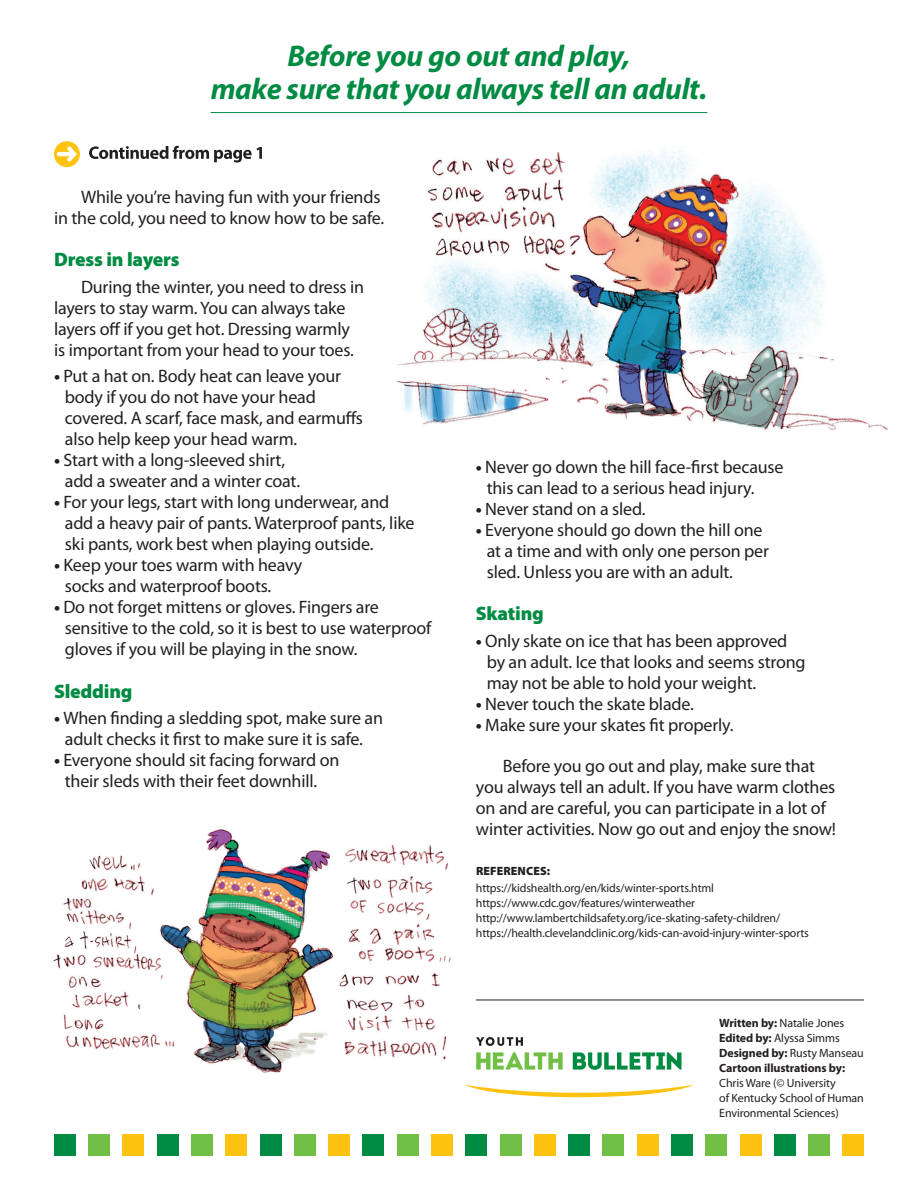
<style>
.page{position:relative;width:918px;height:1188px;background:#fff}
.page>*{position:absolute;margin:0;border:0;box-sizing:border-box;transform-origin:0 0}
.Pullout_Top{font:italic 700 30px/33px "Myriad Pro";letter-spacing:-.015em;color:#008b43;text-align:center}
.Small_Headers{font:900 19.5px "Myriad Pro";letter-spacing:-.01em;color:#008b43}
.Body_Copy{font:18px/21px "Myriad Pro";letter-spacing:-.01em;color:#231f20}
.Source_1{font:12px/15px "Myriad Pro";letter-spacing:-.01em;color:#231f20}
.Sources_Header{font:900 12px "Myriad Pro";letter-spacing:.01em;color:#231f20}
.s1{font-weight:700}
</style>
<div class="page">
<hr style="left:476px;top:1000px;width:388px;height:1px;background:#231f20">
<svg style="left:466px;top:1085px;width:227px;height:12px"></svg>
<svg style="left:573px;top:1052px;width:109px;height:18px"></svg>
<svg style="left:476px;top:1037px;width:87px;height:33px"></svg>
<div style="left:54px;top:1134px;width:22px;height:22px;background:#008b43"></div>
<div style="left:88px;top:1134px;width:22px;height:22px;background:#71bf44"></div>
<div style="left:123px;top:1134px;width:21px;height:22px;background:#fec210"></div>
<div style="left:157px;top:1134px;width:22px;height:22px;background:#008b43"></div>
<div style="left:191px;top:1134px;width:22px;height:22px;background:#71bf44"></div>
<div style="left:226px;top:1134px;width:21px;height:22px;background:#fec210"></div>
<div style="left:260px;top:1134px;width:21px;height:22px;background:#008b43"></div>
<div style="left:294px;top:1134px;width:22px;height:22px;background:#71bf44"></div>
<div style="left:328px;top:1134px;width:22px;height:22px;background:#fec210"></div>
<div style="left:363px;top:1134px;width:21px;height:22px;background:#008b43"></div>
<div style="left:397px;top:1134px;width:22px;height:22px;background:#71bf44"></div>
<div style="left:431px;top:1134px;width:22px;height:22px;background:#fec210"></div>
<div style="left:466px;top:1134px;width:21px;height:22px;background:#008b43"></div>
<div style="left:500px;top:1134px;width:21px;height:22px;background:#71bf44"></div>
<div style="left:534px;top:1134px;width:22px;height:22px;background:#fec210"></div>
<div style="left:568px;top:1134px;width:22px;height:22px;background:#008b43"></div>
<div style="left:603px;top:1134px;width:21px;height:22px;background:#71bf44"></div>
<div style="left:637px;top:1134px;width:22px;height:22px;background:#fec210"></div>
<div style="left:671px;top:1134px;width:22px;height:22px;background:#008b43"></div>
<div style="left:706px;top:1134px;width:21px;height:22px;background:#71bf44"></div>
<div style="left:740px;top:1134px;width:21px;height:22px;background:#fec210"></div>
<div style="left:774px;top:1134px;width:22px;height:22px;background:#008b43"></div>
<div style="left:808px;top:1134px;width:22px;height:22px;background:#71bf44"></div>
<div style="left:842px;top:1134px;width:22px;height:22px;background:#fec210"></div>
<hr style="left:211px;top:112px;width:496px;height:1px;background:#008b43">
<svg style="left:89px;top:146px;width:173px;height:17px"></svg>
<svg style="left:54px;top:141px;width:26px;height:26px"></svg>
<img style="left:397px;top:150px;width:491px;height:280px">
<img style="left:53px;top:829px;width:398px;height:244px">
<p class="Pullout_Top" style="left:211px;top:40px;width:498px">Before you go out and play,<br>make sure that you always tell an adult.</p>
<p class="Body_Copy" style="left:54px;top:187px;width:332px;text-align:right">While you’re having fun with your friends<br>in the cold, you need to know how to be safe.</p>
<p class="Small_Headers" style="left:54px;top:249px;width:127px">Dress in layers</p>
<p class="Body_Copy" style="left:54px;top:277px;width:312px;text-indent:27px">During the winter, you need to dress in layers to stay warm. You can always take layers off if you get hot. Dressing warmly is important from your head to your toes.</p>
<p class="Body_Copy" style="left:65px;top:366px;width:300px;text-indent:-11px"><span class="s1">•</span> Put a hat on. Body heat can leave your body if you do not have your head covered. A scarf, face mask, and earmuffs also help keep your head warm.</p>
<p class="Body_Copy" style="left:65px;top:450px;width:237px;text-indent:-11px"><span class="s1">•</span> Start with a long-sleeved shirt, add a sweater and a winter coat.</p>
<p class="Body_Copy" style="left:65px;top:492px;width:351px;text-indent:-11px"><span class="s1">•</span> For your legs, start with long underwear, and add a heavy pair of pants. Waterproof pants, like ski pants, work best when playing outside.</p>
<p class="Body_Copy" style="left:65px;top:555px;width:239px;text-indent:-11px"><span class="s1">•</span> Keep your toes warm with heavy socks and waterproof boots.</p>
<p class="Body_Copy" style="left:65px;top:597px;width:368px;text-indent:-11px"><span class="s1">•</span> Do not forget mittens or gloves. Fingers are sensitive to the cold, so it is best to use waterproof gloves if you will be playing in the snow.</p>
<p class="Small_Headers" style="left:54px;top:680px;width:80px">Sledding</p>
<p class="Body_Copy" style="left:54px;top:708px;width:330px;text-align:center"><span class="s1">•</span> When finding a sledding spot, make sure an adult checks it first to make sure it is safe.</p>
<p class="Body_Copy" style="left:65px;top:750px;width:276px;text-indent:-11px"><span class="s1">•</span> Everyone should sit facing forward on their sleds with their feet downhill.</p>
<p class="Body_Copy" style="left:487px;top:456px;width:298px;text-indent:-11px"><span class="s1">•</span> Never go down the hill face-first because this can lead to a serious head injury.</p>
<p class="Body_Copy" style="left:476px;top:498px;width:171px"><span class="s1">•</span> Never stand on a sled.</p>
<p class="Body_Copy" style="left:487px;top:519px;width:284px;text-indent:-11px"><span class="s1">•</span> Everyone should go down the hill one at a time and with only one person per sled. Unless you are with an adult.</p>
<p class="Small_Headers" style="left:476px;top:602px;width:69px">Skating</p>
<p class="Body_Copy" style="left:487px;top:630px;width:320px;text-indent:-11px"><span class="s1">•</span> Only skate on ice that has been approved by an adult. Ice that looks and seems strong may not be able to hold your weight.</p>
<p class="Body_Copy" style="left:476px;top:693px;width:219px"><span class="s1">•</span> Never touch the skate blade.</p>
<p class="Body_Copy" style="left:476px;top:714px;width:259px"><span class="s1">•</span> Make sure your skates fit properly.</p>
<p class="Body_Copy" style="left:476px;top:756px;width:362px;text-align:center">Before you go out and play, make sure that<br>you always tell an adult. If you have warm clothes on and are careful, you can participate in a lot of winter activities. Now go out and enjoy the snow!</p>
<p class="Sources_Header" style="left:476px;top:865px;width:75px">REFERENCES:</p>
<p class="Source_1" style="left:476px;top:881px;width:240px">https://kidshealth.org/en/kids/winter-sports.html</p>
<p class="Source_1" style="left:476px;top:896px;width:221px">https://www.cdc.gov/features/winterweather</p>
<p class="Source_1" style="left:476px;top:911px;width:306px">http://www.lambertchildsafety.org/ice-skating-safety-children/</p>
<p class="Source_1" style="left:476px;top:926px;width:335px">https://health.clevelandclinic.org/kids-can-avoid-injury-winter-sports</p>
<p class="Source_1" style="left:719px;top:1015px;width:126px"><span class="s1">Written by:</span> Natalie Jones</p>
<p class="Source_1" style="left:719px;top:1030px;width:122px"><span class="s1">Edited by:</span> Alyssa Simms</p>
<p class="Source_1" style="left:719px;top:1045px;width:146px"><span class="s1">Designed by:</span> Rusty Manseau</p>
<p class="Source_1" style="left:719px;top:1060px;width:146px"><span class="s1">Cartoon illustrations by:<br></span>Chris Ware (© University<br>of Kentucky School of Human<br>Environmental Sciences)</p>
</div>
